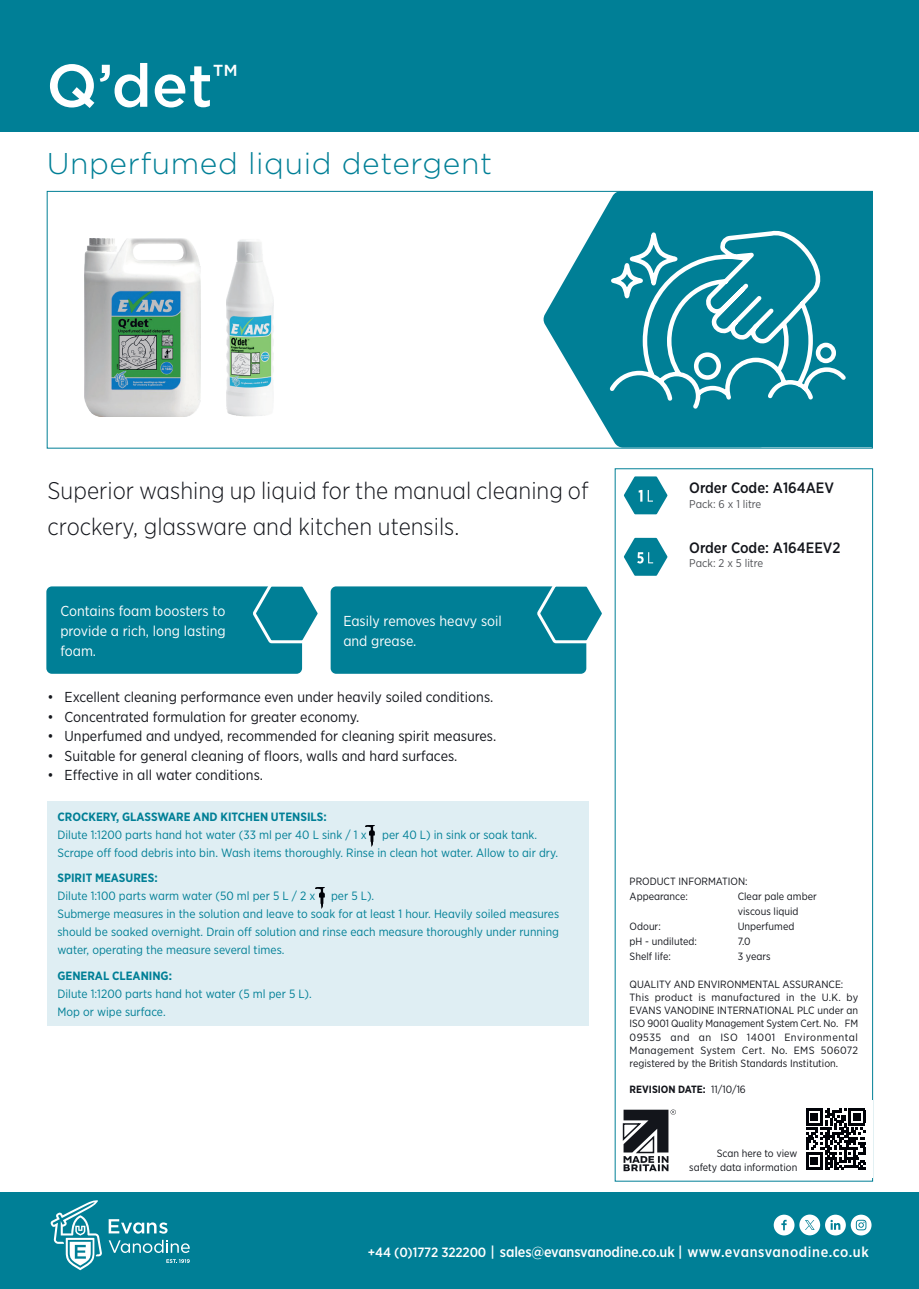
<style>
.page{position:relative;width:919px;height:1289px;background:#fff}
.page>*{position:absolute;margin:0;border:0;box-sizing:border-box;transform-origin:0 0}
.Product_Name{font:500 60px "Gotham";color:#fff}
.Product_Sub-title{font:300 30px "Gotham";letter-spacing:.02em;color:#007f96}
.Product_Description{font:300 24px/36px "Gotham Narrow";color:#13151b}
.t1{font:500 15px "Gotham Narrow";color:#13151b}
.t2{font:500 14.55px "Gotham Narrow";letter-spacing:-.01em;color:#fff}
.t3{font:14.4px "Gotham Narrow";color:#13151b}
.Box_Quote_Text{font:14.4px/19.8px "Gotham Narrow";color:#fff;text-align:justify}
.How_to_Use_Text{font:12px/18px "Gotham Narrow";color:#007f96;text-align:justify}
.How_to_Use_Text-2{font:700 12px "Gotham Narrow";color:#007f96}
.t4{font:11.25px "Gotham Narrow";color:#505256}
.Micro_Text{font:10.5px/13.2px "Gotham Narrow";color:#13151b;text-align:right}
.Micro_Text-2{font:700 10.5px "Gotham Narrow";color:#13151b}
.s1{font-weight:400}
.s2{font-size:13.5px}
</style>
<div class="page">
<svg style="left:543px;top:193px;width:327px;height:253px;fill:#007f96"></svg>
<div style="left:46px;top:586px;width:256px;height:87px;background:#007f96;border-radius:6px"></div>
<svg style="left:250px;top:586px;width:68px;height:59px"></svg>
<div style="left:330px;top:586px;width:256px;height:87px;background:#007f96;border-radius:6px"></div>
<svg style="left:534px;top:586px;width:68px;height:59px"></svg>
<div style="left:0;top:1191px;width:918px;height:97px;background:#007f96"></div>
<div style="left:0;top:0;width:918px;height:132px;background:#007f96"></div>
<svg style="left:51px;top:1200px;width:51px;height:70px"></svg>
<svg style="left:109px;top:1219px;width:58px;height:14px"></svg>
<svg style="left:109px;top:1239px;width:81px;height:13px"></svg>
<svg style="left:166px;top:1259px;width:24px;height:3px"></svg>
<div style="left:47px;top:191px;width:825px;height:257px;border:1px solid #007f96"></div>
<svg style="left:622px;top:1109px;width:54px;height:62px"></svg>
<svg style="left:773px;top:1214px;width:98px;height:21px"></svg>
<svg style="left:806px;top:1108px;width:59px;height:61px"></svg>
<div style="left:810px;top:1157px;width:8px;height:7px;background:#000208"></div>
<svg style="left:624px;top:538px;width:43px;height:37px"></svg>
<svg style="left:623px;top:476px;width:44px;height:38px"></svg>
<div style="left:48px;top:801px;width:540px;height:224px;background:#dfeef3"></div>
<img style="left:366px;top:825px;width:8px;height:21px">
<img style="left:316px;top:887px;width:8px;height:21px">
<img style="left:84px;top:238px;width:117px;height:178px">
<img style="left:227px;top:239px;width:46px;height:177px">
<svg style="left:606px;top:211px;width:243px;height:201px;background:#2591a5"></svg>
<p class="Product_Name" style="left:46px;top:46px;width:193px">Q’det<sup>™</sup></p>
<p class="Product_Sub-title" style="left:47px;top:144px;width:446px">Unperfumed liquid detergent</p>
<p class="Product_Description" style="left:48px;top:472px;width:542px">Superior washing up liquid for the manual cleaning of crockery, glassware and kitchen utensils.</p>
<p class="Box_Quote_Text" style="left:60px;top:601px;width:167px">Contains foam boosters to provide a rich, long lasting foam.</p>
<p class="Box_Quote_Text" style="left:343px;top:611px;width:160px">Easily removes heavy soil</p>
<p class="Box_Quote_Text" style="left:343px;top:631px;width:75px">and grease.</p>
<p class="t3" style="left:48px;top:688px;width:447px">• Excellent cleaning performance even under heavily soiled conditions.</p>
<p class="t3" style="left:48px;top:707px;width:313px">• Concentrated formulation for greater economy.</p>
<p class="t3" style="left:48px;top:727px;width:450px">• Unperfumed and undyed, recommended for cleaning spirit measures.</p>
<p class="t3" style="left:48px;top:746px;width:411px">• Suitable for general cleaning of floors, walls and hard surfaces.</p>
<p class="t3" style="left:48px;top:766px;width:217px">• Effective in all water conditions.</p>
<p class="How_to_Use_Text-2" style="left:57px;top:809px;width:271px">CROCKERY, GLASSWARE AND KITCHEN UTENSILS:</p>
<p class="How_to_Use_Text" style="left:57px;top:825px;width:311px">Dilute 1:1200 parts hand hot water (33 ml per 40 L sink / 1 x</p>
<p class="How_to_Use_Text" style="left:382px;top:825px;width:156px">per 40 L) in sink or soak tank.</p>
<p class="How_to_Use_Text" style="left:57px;top:843px;width:502px">Scrape off food debris into bin. Wash items thoroughly. Rinse in clean hot water. Allow to air dry.</p>
<p class="How_to_Use_Text-2" style="left:57px;top:870px;width:102px">SPIRIT MEASURES:</p>
<p class="How_to_Use_Text" style="left:57px;top:886px;width:259px">Dilute 1:100 parts warm water (50 ml per 5 L / 2 x</p>
<p class="How_to_Use_Text" style="left:331px;top:886px;width:45px">per 5 L).</p>
<p class="How_to_Use_Text" style="left:57px;top:904px;width:503px">Submerge measures in the solution and leave to soak for at least 1 hour. Heavily soiled measures should be soaked overnight. Drain off solution and rinse each measure thoroughly under running water, operating the measure several times.</p>
<p class="How_to_Use_Text-2" style="left:57px;top:968px;width:116px">GENERAL CLEANING:</p>
<p class="How_to_Use_Text" style="left:57px;top:984px;width:256px">Dilute 1:1200 parts hand hot water (5 ml per 5 L).</p>
<p class="How_to_Use_Text" style="left:57px;top:1002px;width:110px">Mop or wipe surface.</p>
<p class="t1" style="left:689px;top:478px;width:146px">Order Code: A164AEV</p>
<p class="t4" style="left:689px;top:497px;width:74px">Pack: 6 x 1 litre</p>
<p class="t1" style="left:689px;top:538px;width:153px">Order Code: A164EEV2</p>
<p class="t4" style="left:689px;top:556px;width:76px">Pack: 2 x 5 litre</p>
<p class="Micro_Text" style="left:629px;top:875px;width:120px">PRODUCT INFORMATION:</p>
<p class="Micro_Text" style="left:629px;top:889px;width:60px">Appearance:</p>
<p class="Micro_Text" style="left:737px;top:889px;width:80px;line-height:14.9px;text-align:left">Clear pale amber viscous liquid</p>
<p class="Micro_Text" style="left:629px;top:919px;width:33px">Odour:</p>
<p class="Micro_Text" style="left:737px;top:919px;width:58px">Unperfumed</p>
<p class="Micro_Text" style="left:629px;top:934px;width:69px">pH - undiluted:</p>
<p class="Micro_Text" style="left:737px;top:934px;width:15px">7.0</p>
<p class="Micro_Text" style="left:629px;top:949px;width:43px">Shelf life:</p>
<p class="Micro_Text" style="left:737px;top:949px;width:34px">3 years</p>
<p class="Micro_Text" style="left:629px;top:977px;width:215px">QUALITY AND ENVIRONMENTAL ASSURANCE:</p>
<p class="Micro_Text" style="left:629px;top:990px;width:230px;text-align:justify">This product is manufactured in the U.K. by EVANS VANODINE INTERNATIONAL PLC under an ISO 9001 Quality Management System Cert. No. FM 09535 and an ISO 14001 Environmental Management System Cert. No. EMS 506072 registered by the British Standards Institution.</p>
<p class="Micro_Text-2" style="left:629px;top:1083px;width:118px">REVISION DATE: <span class="s1">11/10/16</span></p>
<p class="Micro_Text" style="left:689px;top:1146px;width:110px">Scan here to view safety data information</p>
<p class="t2" style="left:368px;top:1242px;width:502px"><span class="s2">+44 (0)1772 322200</span> | sales@evansvanodine.co.uk | www.evansvanodine.co.uk</p>
</div>
